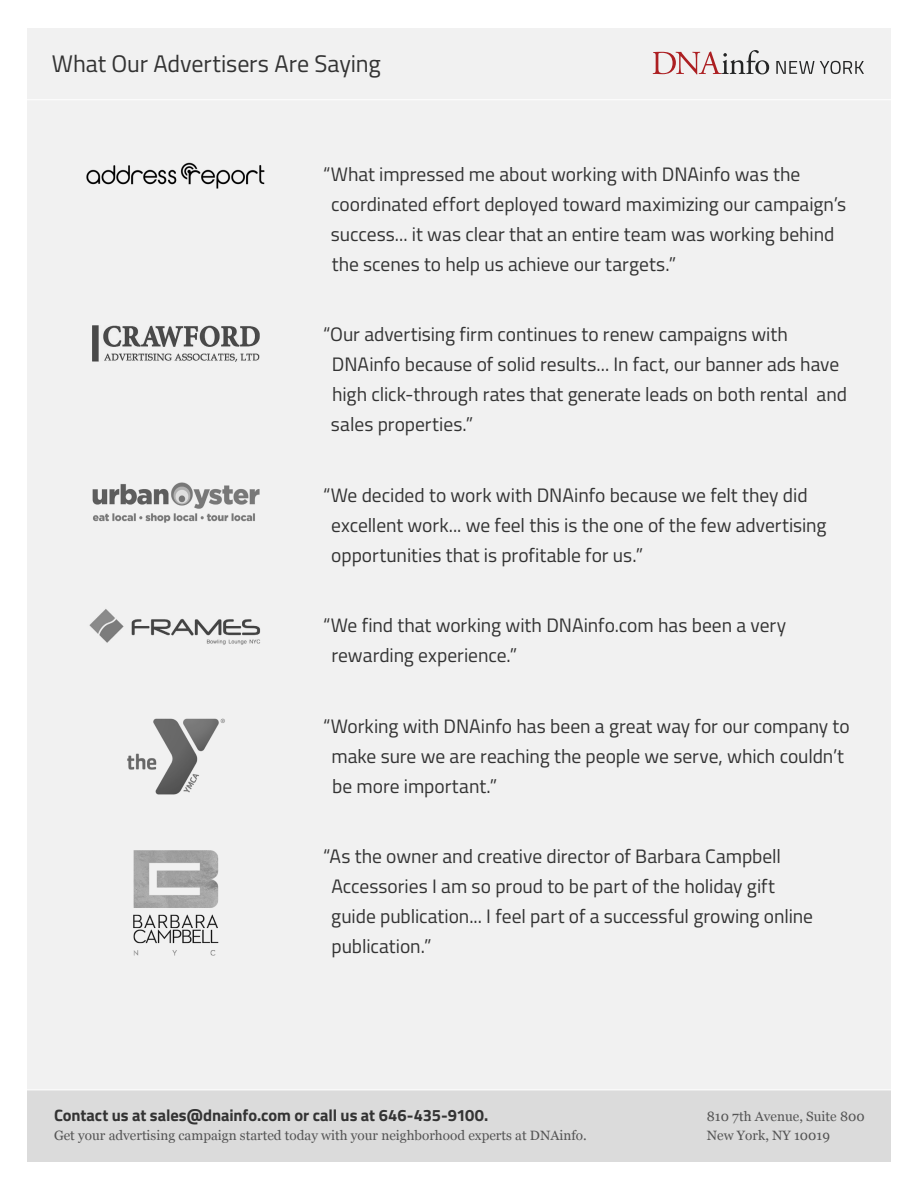
<style>
.page{position:relative;width:918px;height:1188px;background:#fff}
.page>*{position:absolute;margin:0;border:0;box-sizing:border-box;transform-origin:0 0}
.t1{font:24px "Titillium Web";letter-spacing:-.005em;color:#333}
.t2{font:19.5px/30px "Titillium Web";letter-spacing:-.005em;color:#333}
.t3{font:700 16.5px "Titillium Web";letter-spacing:-.005em;color:#333}
.t4{font:13.5px/19.5px "Georgia";color:#545454}
</style>
<div class="page">
<div style="left:27px;top:28px;width:864px;height:1134px;background:#f1f1f1"></div>
<div style="left:27px;top:1090px;width:864px;height:72px;background:#dbdbdb"></div>
<svg style="left:653px;top:50px;width:116px;height:24px"></svg>
<svg style="left:776px;top:61px;width:88px;height:13px"></svg>
<hr style="left:27px;top:99px;width:864px;height:1px;background:#fff">
<hr style="left:27px;top:1090px;width:864px;height:1px;background:#fff">
<img style="left:93px;top:326px;width:166px;height:35px">
<img style="left:92px;top:482px;width:168px;height:41px">
<img style="left:89px;top:609px;width:172px;height:36px">
<img style="left:127px;top:718px;width:98px;height:77px">
<img style="left:133px;top:850px;width:86px;height:106px">
<img style="left:86px;top:162px;width:179px;height:27px">
<p class="t1" style="left:52px;top:46px;width:331px">What Our Advertisers Are Saying</p>
<p class="t2" style="left:331px;top:158px;width:517px;text-indent:-8px">“What impressed me about working with DNAinfo was the coordinated effort deployed toward maximizing our campaign’s success... it was clear that an entire team was working behind the scenes to help us achieve our targets.”</p>
<p class="t2" style="left:331px;top:318px;width:518px;text-indent:-8px">“Our advertising firm continues to renew campaigns with DNAinfo because of solid results... In fact, our banner ads have high click-through rates that generate leads on both rental and sales properties.”</p>
<p class="t2" style="left:331px;top:479px;width:497px;text-indent:-8px">“We decided to work with DNAinfo because we felt they did excellent work... we feel this is the one of the few advertising opportunities that is profitable for us.”</p>
<p class="t2" style="left:332px;top:609px;width:456px;text-indent:-8px">“We find that working with DNAinfo.com has been a very rewarding experience.”</p>
<p class="t2" style="left:332px;top:710px;width:520px;text-indent:-8px">“Working with DNAinfo has been a great way for our company to make sure we are reaching the people we serve, which couldn’t be more important.”</p>
<p class="t2" style="left:331px;top:840px;width:483px;text-indent:-8px">“As the owner and creative director of Barbara Campbell Accessories I am so proud to be part of the holiday gift guide publication... I feel part of a successful growing online publication.”</p>
<p class="t3" style="left:54px;top:1102px;width:436px">Contact us at sales@dnainfo.com or call us at 646-435-9100.</p>
<p class="t4" style="left:54px;top:1126px;width:534px">Get your advertising campaign started today with your neighborhood experts at DNAinfo.</p>
<p class="t4" style="left:707px;top:1106px;width:159px">810 7th Avenue, Suite 800<br>New York, NY 10019</p>
</div>
